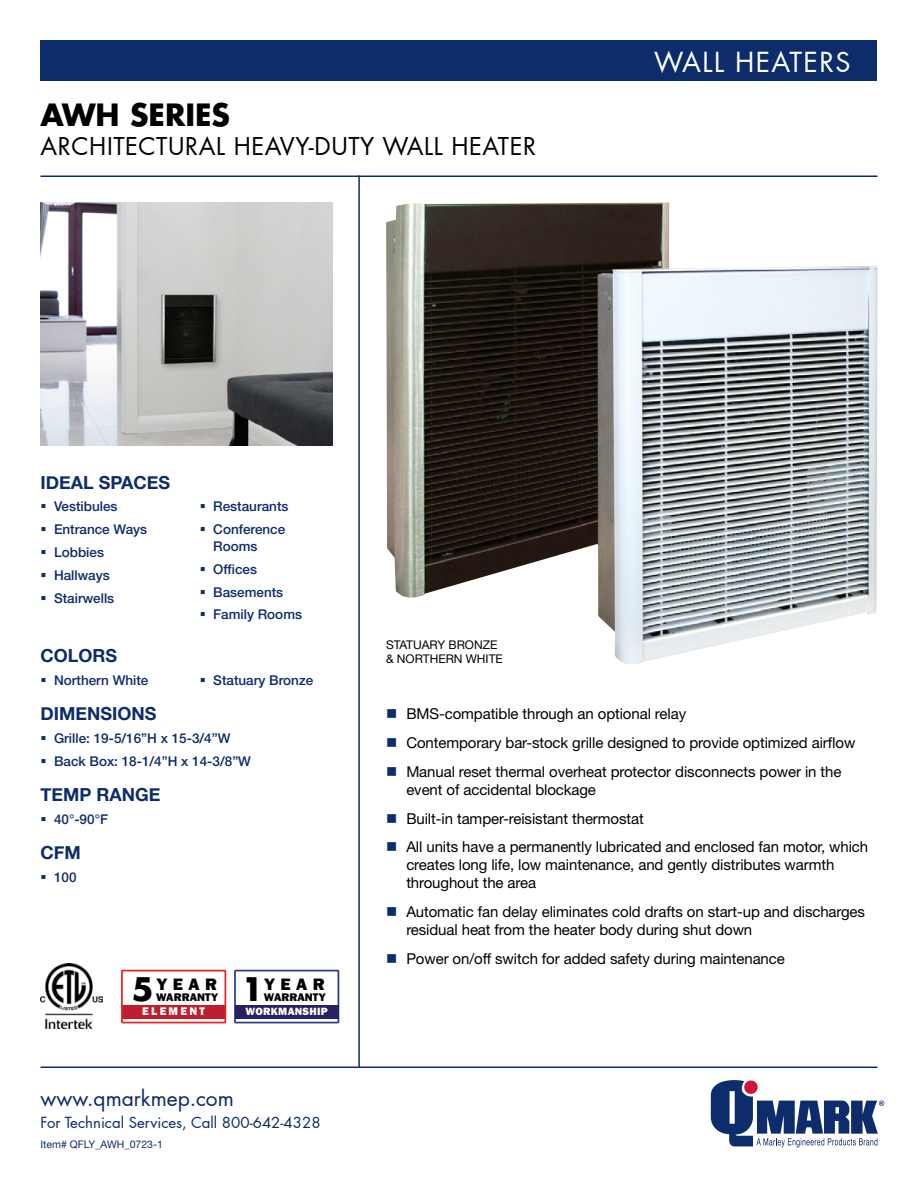
<style>
.page{position:relative;width:918px;height:1188px;background:#fff}
.page>*{position:absolute;margin:0;border:0;box-sizing:border-box;transform-origin:0 0}
.t1{font:700 30px "Futura LT Pro";color:#000}
.t2{font:27px "Futura LT Pro";letter-spacing:.05em;color:#fff}
.t3{font:24px "Futura LT Pro";letter-spacing:.025em;color:#000}
.t4{font:21px "Futura LT Pro";color:#0d2c6c}
.t5{font:700 18px "Helvetica Neue";color:#0d2c6c}
.t6{font:800 17.1px "Franklin Gothic";letter-spacing:.32em;color:#000}
.t7{font:15px/18px "Helvetica Neue LT Std";letter-spacing:-.005em;color:#000}
.t8{font:15px "Futura LT Pro";color:#0d2c6c}
.t9{font:500 13.5px/16.2px "Helvetica Neue LT Std";color:#0d2c6c}
.t10{font:12px/14.4px "Helvetica Neue LT Std";color:#000}
.t11{font:800 11.4px "Franklin Gothic";color:#000}
.t12{font:800 11.4px "Franklin Gothic";letter-spacing:.2em;color:#fff}
.t13{font:800 10.8px "Franklin Gothic";letter-spacing:.025em;color:#fff}
.t14{font:10.5px "Helvetica Neue LT Std";color:#0d2c6c}
.s1{font-family:"Futura";font-weight:700;font-size:31.65px}
.s2{color:#0d2c6c}
</style>
<div class="page">
<img style="left:40px;top:202px;width:292px;height:244px">
<img style="left:40px;top:964px;width:62px;height:65px">
<img style="left:386px;top:202px;width:492px;height:462px">
<svg style="left:711px;top:1080px;width:173px;height:67px"></svg>
<hr style="left:40px;top:1066px;width:838px;height:2px;background:#0d2c6c">
<hr style="left:40px;top:176px;width:838px;height:1px;background:#0d2c6c">
<div style="left:40px;top:40px;width:838px;height:41px;background:#0d2c6c"></div>
<hr style="left:358px;top:176px;width:2px;height:891px;background:#0d2c6c">
<div style="left:234px;top:970px;width:105px;height:53px;border:2px solid #2b3990"></div>
<div style="left:235px;top:1005px;width:103px;height:13px;background:#262262"></div>
<div style="left:122px;top:1005px;width:103px;height:14px;background:#be1e2d"></div>
<div style="left:121px;top:970px;width:105px;height:53px;border:2px solid #ed1d24"></div>
<h1 class="t1" style="left:40px;top:92px;width:191px">AWH SERIES</h1>
<h3 class="t3" style="left:40px;top:130px;width:497px">ARCHITECTURAL HEAVY-DUTY WALL HEATER</h3>
<h2 class="t2" style="left:654px;top:43px;width:198px">WALL HEATERS</h2>
<p class="t5" style="left:40px;top:468px;width:131px">IDEAL SPACES</p>
<p class="t9" style="left:40px;top:498px;width:79px">▪ Vestibules</p>
<p class="t9" style="left:40px;top:521px;width:108px">▪ Entrance Ways</p>
<p class="t9" style="left:40px;top:544px;width:65px">▪ Lobbies</p>
<p class="t9" style="left:40px;top:567px;width:71px">▪ Hallways</p>
<p class="t9" style="left:40px;top:590px;width:75px">▪ Stairwells</p>
<p class="t9" style="left:200px;top:498px;width:90px">▪ Restaurants</p>
<p class="t9" style="left:213px;top:521px;width:74px;text-indent:-14px">▪ Conference<br>Rooms</p>
<p class="t9" style="left:200px;top:561px;width:59px">▪ Offices</p>
<p class="t9" style="left:200px;top:584px;width:85px">▪ Basements</p>
<p class="t9" style="left:200px;top:606px;width:104px">▪ Family Rooms</p>
<p class="t5" style="left:40px;top:641px;width:78px">COLORS</p>
<p class="t9" style="left:40px;top:672px;width:109px">▪ Northern White</p>
<p class="t9" style="left:200px;top:672px;width:115px">▪ Statuary Bronze</p>
<p class="t5" style="left:40px;top:699px;width:117px">DIMENSIONS</p>
<p class="t9" style="left:40px;top:730px;width:192px">▪ Grille: 19-5/16”H x 15-3/4”W</p>
<p class="t9" style="left:40px;top:753px;width:212px">▪ Back Box: 18-1/4”H x 14-3/8”W</p>
<p class="t5" style="left:40px;top:780px;width:121px">TEMP RANGE</p>
<p class="t9" style="left:40px;top:811px;width:69px">▪ 40°-90°F</p>
<p class="t5" style="left:40px;top:838px;width:42px">CFM</p>
<p class="t9" style="left:40px;top:869px;width:38px">▪ 100</p>
<p class="t6" style="left:132px;top:973px;width:87px"><span class="s1">5</span>YEAR</p>
<p class="t11" style="left:156px;top:990px;width:63px">WARRANTY</p>
<p class="t12" style="left:142px;top:1004px;width:64px">ELEMENT</p>
<p class="t6" style="left:242px;top:973px;width:85px"><span class="s1">1</span>YEAR</p>
<p class="t11" style="left:264px;top:990px;width:63px">WARRANTY</p>
<p class="t13" style="left:245px;top:1004px;width:84px">WORKMANSHIP</p>
<h3 class="t4" style="left:40px;top:1083px;width:195px">www.qmarkmep.com</h3>
<p class="t8" style="left:40px;top:1112px;width:282px">For Technical Services, Call 800-642-4328</p>
<p class="t14" style="left:40px;top:1138px;width:124px">Item# QFLY_AWH_0723-1</p>
<p class="t10" style="left:386px;top:637px;width:118px">STATUARY BRONZE &amp; NORTHERN WHITE</p>
<p class="t7" style="left:386px;top:705px;width:302px"><span class="s2">■</span> BMS-compatible through an optional relay</p>
<p class="t7" style="left:386px;top:734px;width:471px"><span class="s2">■</span> Contemporary bar-stock grille designed to provide optimized airflow</p>
<p class="t7" style="left:406px;top:762px;width:437px;text-indent:-20px"><span class="s2">■</span> Manual reset thermal overheat protector disconnects power in the event of accidental blockage</p>
<p class="t7" style="left:386px;top:809px;width:259px"><span class="s2">■</span> Built-in tamper-reisistant thermostat</p>
<p class="t7" style="left:406px;top:838px;width:463px;text-indent:-20px"><span class="s2">■</span> All units have a permanently lubricated and enclosed fan motor, which creates long life, low maintenance, and gently distributes warmth throughout the area</p>
<p class="t7" style="left:406px;top:903px;width:460px;text-indent:-20px"><span class="s2">■</span> Automatic fan delay eliminates cold drafts on start-up and discharges residual heat from the heater body during shut down</p>
<p class="t7" style="left:386px;top:950px;width:400px"><span class="s2">■</span> Power on/off switch for added safety during maintenance</p>
</div>
